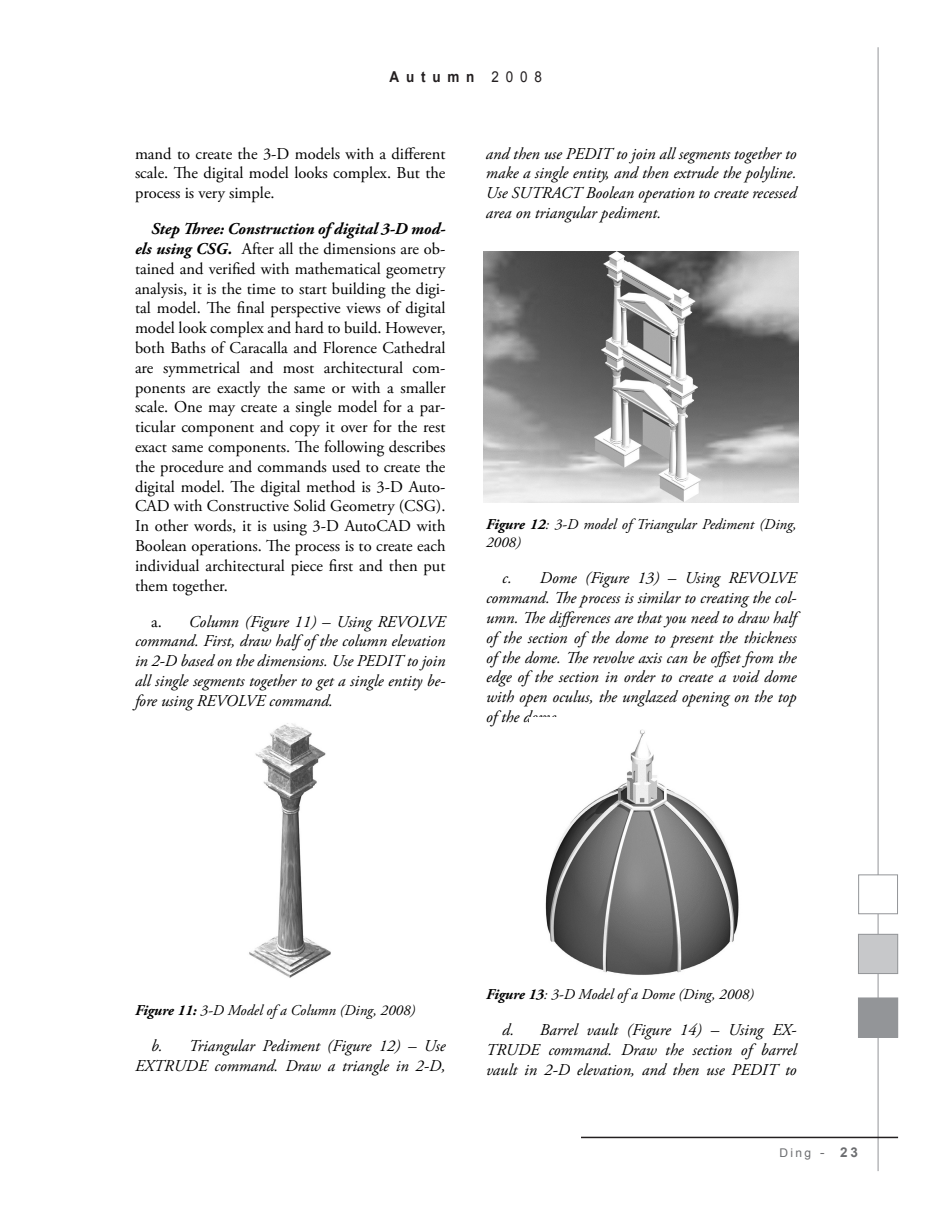
<style>
.page{position:relative;width:945px;height:1215px;background:#fff}
.page>*{position:absolute;margin:0;border:0;box-sizing:border-box;transform-origin:0 0}
.t1{font:16.5px/19.8px "Adobe Garamond Pro";color:#000;text-align:justify}
.t2{font:italic 16.5px/19.8px "Adobe Garamond Pro";color:#000;text-align:justify}
.t3{font:italic 15px/18px "Adobe Garamond Pro";color:#000}
.t4{font:700 15px "Arial";letter-spacing:.5em;color:#231f20;scale:.9 1}
.t5{font:12px "Arial";color:#6c6d70}
.s1{font-weight:400}
.s2{font-weight:700;font-style:italic}
.s3{font-style:normal}
.s4{font-weight:700}
.s5{font-size:13.5px}
.s6{font-weight:700;font-size:13.5px}
</style>
<div class="page">
<hr style="left:878px;top:47px;width:1px;height:1124px;background:#939598">
<div style="left:858px;top:998px;width:40px;height:39px;background:#939598"></div>
<div style="left:858px;top:998px;width:40px;height:40px;border:1px solid #939598"></div>
<div style="left:858px;top:934px;width:40px;height:40px;background:#c7c8ca"></div>
<div style="left:858px;top:934px;width:40px;height:40px;border:1px solid #939598"></div>
<div style="left:859px;top:875px;width:39px;height:39px;background:#fff"></div>
<div style="left:858px;top:874px;width:40px;height:40px;border:1px solid #939598"></div>
<hr style="left:581px;top:1137px;width:317px;height:1px;background:#231f20">
<img style="left:249px;top:723px;width:82px;height:255px">
<img style="left:483px;top:252px;width:315px;height:250px">
<img style="left:545px;top:729px;width:194px;height:246px">
<p class="t4" style="left:390px;top:69px;width:171px">Autumn <span class="s1">2008</span></p>
<p class="t1" style="left:135px;top:145px;width:312px">mand to create the 3-D models with a different scale. The digital model looks complex. But the process is very simple.</p>
<p class="t1" style="left:135px;top:220px;width:312px;text-indent:16px"><span class="s2">Step Three: Construction of digital 3-D mod&shy;els using CSG.</span> After all the dimensions are ob&shy;tained and verified with mathematical geometry analysis, it is the time to start building the digi&shy;tal model. The final perspective views of digital model look complex and hard to build. However, both Baths of Caracalla and Florence Cathedral are symmetrical and most architectural com&shy;ponents are exactly the same or with a smaller scale. One may create a single model for a par&shy;ticular component and copy it over for the rest exact same components. The following describes the procedure and commands used to create the digital model. The digital method is 3-D Auto-CAD with Constructive Solid Geometry (CSG).<br>In other words, it is using 3-D AutoCAD with Boolean operations. The process is to create each individual architectural piece first and then put them together.</p>
<p class="t2" style="left:135px;top:613px;width:312px;text-indent:16px"><span class="s3">a.</span> Column (Figure 11) – Using REVOLVE command. First, draw half of the column elevation in 2-D based on the dimensions. Use PEDIT to join all single segments together to get a single entity be&shy;fore using REVOLVE command.</p>
<p class="t2" style="left:486px;top:145px;width:312px">and then use PEDIT to join all segments together to make a single entity, and then extrude the polyline.<br>Use SUTRACT Boolean operation to create recessed area on triangular pediment.</p>
<p class="t3" style="left:486px;top:517px;width:312px"><span class="s4">Figure 12</span>: 3-D model of Triangular Pediment (Ding,<br>2008)</p>
<p class="t2" style="left:486px;top:570px;width:312px;text-indent:16px">c. Dome (Figure 13) – Using REVOLVE command. The process is similar to creating the col&shy;umn. The differences are that you need to draw half of the section of the dome to present the thickness of the dome. The revolve axis can be offset from the edge of the section in order to create a void dome with open oculus, the unglazed opening on the top of the dome.</p>
<p class="t3" style="left:135px;top:1003px;width:282px"><span class="s4">Figure 11:</span> 3-D Model of a Column (Ding, 2008)</p>
<p class="t2" style="left:135px;top:1038px;width:312px;text-align:right">b. Triangular Pediment (Figure 12) – Use<br>EXTRUDE command. Draw a triangle in 2-D,</p>
<p class="t3" style="left:486px;top:987px;width:270px"><span class="s4">Figure 13</span>: 3-D Model of a Dome (Ding, 2008)</p>
<p class="t2" style="left:486px;top:1021px;width:312px;text-indent:16px">d. Barrel vault (Figure 14) – Using EX-TRUDE command. Draw the section of barrel vault in 2-D elevation, and then use PEDIT to</p>
<p class="t5" style="left:779px;top:1146px;width:80px">Ding <span class="s5">-</span> <span class="s6">23</span></p>
</div>
